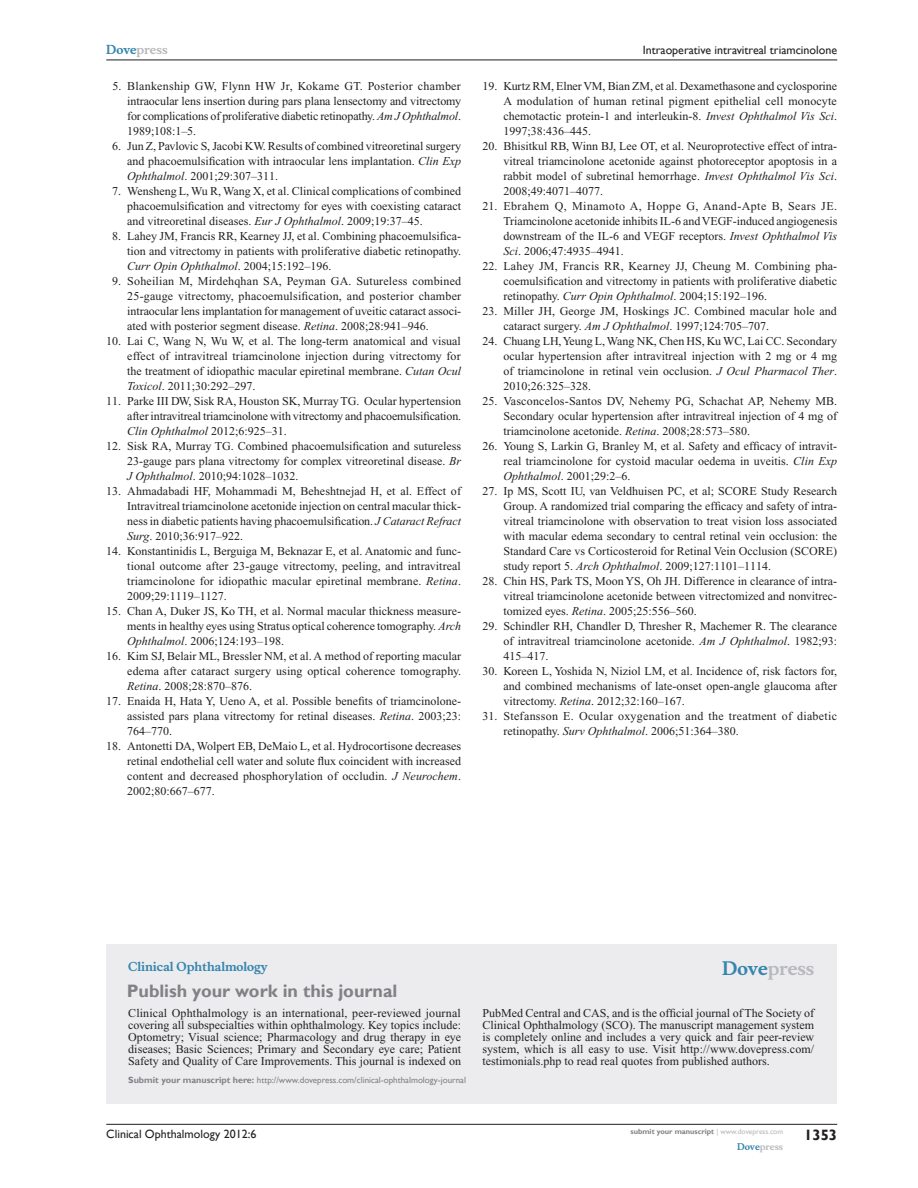
<style>
.page{position:relative;width:918px;height:1188px;background:#fff}
.page>*{position:absolute;margin:0;border:0;box-sizing:border-box;transform-origin:0 0}
.PromBx-H1{font:700 18px "Gill Sans";color:#808285}
.PromBx-Brand{font:700 18px "Musee";color:#b8b9bc}
.t1{font:700 15px "Gill Sans";color:#231f20}
.RefNL2{font:12px/15px "Times New Roman";color:#231f20;text-align:justify}
.PromBx-Tx{font:12px/12px "Times New Roman";color:#231f20;text-align:justify}
.RefNL2-2{font:12px/15px "Times New Roman";letter-spacing:.025em;color:#231f20}
.t2{font:12px "Gill Sans";color:#231f20}
.PromBx-JrnlName{font:700 12px "Musee";color:#3485ae}
.t3{font:700 12px "Musee";color:#b8b9bc}
.PromBx-SubmitMssWebA{font:9px "Gill Sans";color:#808285}
.t4{font:700 9px "Musee";color:#b8b9bc}
.t5{font:700 7.5px "Gill Sans";color:#808285}
.s1{color:#3485ae}
.s2{font-style:italic}
.s3{font-weight:700}
.s4{font-weight:400;color:#b8b9bc}
</style>
<div class="page">
<div style="left:106px;top:944px;width:731px;height:159px;background:#ececee"></div>
<hr style="left:106px;top:1124px;width:731px;height:1px;background:#231f20">
<hr style="left:106px;top:60px;width:731px;height:1px;background:#231f20">
<p class="t3" style="left:106px;top:43px;width:63px"><span class="s1">Dove</span>press</p>
<p class="RefNL2" style="left:127px;top:79px;width:335px;text-indent:-15px">5. Blankenship GW, Flynn HW Jr, Kokame GT. Posterior chamber intraocular lens insertion during pars plana lensectomy and vitrectomy for complications of proliferative diabetic retinopathy. <span class="s2">Am J Ophthalmol</span>.<br>1989;108:1–5.</p>
<p class="RefNL2" style="left:127px;top:139px;width:335px;text-indent:-15px">6. Jun Z, Pavlovic S, Jacobi KW. Results of combined vitreoretinal surgery and phacoemulsification with intraocular lens implantation. <span class="s2">Clin Exp Ophthalmol</span>. 2001;29:307–311.</p>
<p class="RefNL2" style="left:127px;top:184px;width:335px;text-indent:-15px">7. Wensheng L, Wu R, Wang X, et al. Clinical complications of combined phacoemulsification and vitrectomy for eyes with coexisting cataract and vitreoretinal diseases. <span class="s2">Eur J Ophthalmol</span>. 2009;19:37–45.</p>
<p class="RefNL2" style="left:127px;top:229px;width:335px;text-indent:-15px">8. Lahey JM, Francis RR, Kearney JJ, et al. Combining phacoemulsifica&shy;tion and vitrectomy in patients with proliferative diabetic retinopathy.<br><span class="s2">Curr Opin Ophthalmol</span>. 2004;15:192–196.</p>
<p class="RefNL2" style="left:127px;top:274px;width:335px;text-indent:-15px">9. Soheilian M, Mirdehqhan SA, Peyman GA. Sutureless combined 25-gauge vitrectomy, phacoemulsification, and posterior chamber intraocular lens implantation for management of uveitic cataract associ&shy;ated with posterior segment disease. <span class="s2">Retina</span>. 2008;28:941–946.</p>
<p class="RefNL2" style="left:127px;top:334px;width:335px;text-indent:-21px">10. Lai C, Wang N, Wu W, et al. The long-term anatomical and visual effect of intravitreal triamcinolone injection during vitrectomy for the treatment of idiopathic macular epiretinal membrane. <span class="s2">Cutan Ocul Toxicol</span>. 2011;30:292–297.</p>
<p class="RefNL2" style="left:127px;top:394px;width:335px;text-indent:-21px">11. Parke III DW, Sisk RA, Houston SK, Murray TG. Ocular hypertension after intravitreal triamcinolone with vitrectomy and phacoemulsification.<br><span class="s2">Clin Ophthalmol</span> 2012;6:925–31.</p>
<p class="RefNL2" style="left:127px;top:439px;width:335px;text-indent:-21px">12. Sisk RA, Murray TG. Combined phacoemulsification and sutureless 23-gauge pars plana vitrectomy for complex vitreoretinal disease. <span class="s2">Br J Ophthalmol</span>. 2010;94:1028–1032.</p>
<p class="RefNL2" style="left:127px;top:484px;width:335px;text-indent:-21px">13. Ahmadabadi HF, Mohammadi M, Beheshtnejad H, et al. Effect of Intravitreal triamcinolone acetonide injection on central macular thick&shy;ness in diabetic patients having phacoemulsification. <span class="s2">J Cataract Refract Surg</span>. 2010;36:917–922.</p>
<p class="RefNL2" style="left:127px;top:544px;width:335px;text-indent:-21px">14. Konstantinidis L, Berguiga M, Beknazar E, et al. Anatomic and func&shy;tional outcome after 23-gauge vitrectomy, peeling, and intravitreal triamcinolone for idiopathic macular epiretinal membrane. <span class="s2">Retina</span>.<br>2009;29:1119–1127.</p>
<p class="RefNL2" style="left:127px;top:604px;width:335px;text-indent:-21px">15. Chan A, Duker JS, Ko TH, et al. Normal macular thickness measure&shy;ments in healthy eyes using Stratus optical coherence tomography. <span class="s2">Arch Ophthalmol</span>. 2006;124:193–198.</p>
<p class="RefNL2" style="left:127px;top:649px;width:336px;text-indent:-21px">16. Kim SJ, Belair ML, Bressler NM, et al. A method of reporting macular edema after cataract surgery using optical coherence tomography.<br><span class="s2">Retina</span>. 2008;28:870–876.</p>
<p class="RefNL2" style="left:127px;top:694px;width:335px;text-indent:-21px">17. Enaida H, Hata Y, Ueno A, et al. Possible benefits of triamcinolone&shy;assisted pars plana vitrectomy for retinal diseases. <span class="s2">Retina</span>. 2003;23:<br>764–770.</p>
<p class="RefNL2" style="left:127px;top:739px;width:335px;text-indent:-21px">18. Antonetti DA, Wolpert EB, DeMaio L, et al. Hydrocortisone decreases retinal endothelial cell water and solute flux coincident with increased content and decreased phosphorylation of occludin. <span class="s2">J Neurochem</span>.<br>2002;80:667–677.</p>
<p class="t2" style="left:643px;top:43px;width:196px">Intraoperative intravitreal triamcinolone</p>
<p class="RefNL2" style="left:503px;top:79px;width:335px;text-indent:-21px">19. Kurtz RM, Elner VM, Bian ZM, et al. Dexamethasone and cyclosporine A modulation of human retinal pigment epithelial cell monocyte chemotactic protein-1 and interleukin-8. <span class="s2">Invest Ophthalmol Vis Sci</span>.<br>1997;38:436–445.</p>
<p class="RefNL2" style="left:503px;top:139px;width:335px;text-indent:-21px">20. Bhisitkul RB, Winn BJ, Lee OT, et al. Neuroprotective effect of intra&shy;vitreal triamcinolone acetonide against photoreceptor apoptosis in a rabbit model of subretinal hemorrhage. <span class="s2">Invest Ophthalmol Vis Sci</span>.<br>2008;49:4071–4077.</p>
<p class="RefNL2" style="left:503px;top:199px;width:336px;text-indent:-21px">21. Ebrahem Q, Minamoto A, Hoppe G, Anand-Apte B, Sears JE.<br>Triamcinolone acetonide inhibits IL-6 and VEGF-induced angiogenesis downstream of the IL-6 and VEGF receptors. <span class="s2">Invest Ophthalmol Vis Sci</span>. 2006;47:4935–4941.</p>
<p class="RefNL2" style="left:503px;top:259px;width:335px;text-indent:-21px">22. Lahey JM, Francis RR, Kearney JJ, Cheung M. Combining pha&shy;coemulsification and vitrectomy in patients with proliferative diabetic retinopathy. <span class="s2">Curr Opin Ophthalmol</span>. 2004;15:192–196.</p>
<p class="RefNL2" style="left:503px;top:304px;width:335px;text-indent:-21px">23. Miller JH, George JM, Hoskings JC. Combined macular hole and cataract surgery. <span class="s2">Am J Ophthalmol</span>. 1997;124:705–707.</p>
<p class="RefNL2" style="left:503px;top:334px;width:335px;text-indent:-21px">24. Chuang LH, Yeung L, Wang NK, Chen HS, Ku WC, Lai CC. Secondary ocular hypertension after intravitreal injection with 2 mg or 4 mg of triamcinolone in retinal vein occlusion. <span class="s2">J Ocul Pharmacol Ther</span>.<br>2010;26:325–328.</p>
<p class="RefNL2" style="left:503px;top:394px;width:335px;text-indent:-21px">25. Vasconcelos-Santos DV, Nehemy PG, Schachat AP, Nehemy MB.<br>Secondary ocular hypertension after intravitreal injection of 4 mg of triamcinolone acetonide. <span class="s2">Retina</span>. 2008;28:573–580.</p>
<p class="RefNL2" style="left:503px;top:439px;width:335px;text-indent:-21px">26. Young S, Larkin G, Branley M, et al. Safety and efficacy of intravit&shy;real triamcinolone for cystoid macular oedema in uveitis. <span class="s2">Clin Exp Ophthalmol</span>. 2001;29:2–6.</p>
<p class="RefNL2" style="left:503px;top:484px;width:335px;text-indent:-21px">27. Ip MS, Scott IU, van Veldhuisen PC, et al; SCORE Study Research Group. A randomized trial comparing the efficacy and safety of intra&shy;vitreal triamcinolone with observation to treat vision loss associated with macular edema secondary to central retinal vein occlusion: the Standard Care vs Corticosteroid for Retinal Vein Occlusion (SCORE) study report 5. <span class="s2">Arch Ophthalmol</span>. 2009;127:1101–1114.</p>
<p class="RefNL2" style="left:503px;top:574px;width:335px;text-indent:-21px">28. Chin HS, Park TS, Moon YS, Oh JH. Difference in clearance of intra&shy;vitreal triamcinolone acetonide between vitrectomized and nonvitrec&shy;tomized eyes. <span class="s2">Retina</span>. 2005;25:556–560.</p>
<p class="RefNL2" style="left:503px;top:619px;width:335px;text-indent:-21px">29. Schindler RH, Chandler D, Thresher R, Machemer R. The clearance of intravitreal triamcinolone acetonide. <span class="s2">Am J Ophthalmol</span>. 1982;93:<br>415–417.</p>
<p class="RefNL2" style="left:503px;top:664px;width:335px;text-indent:-21px">30. Koreen L, Yoshida N, Niziol LM, et al. Incidence of, risk factors for, and combined mechanisms of late-onset open-angle glaucoma after vitrectomy. <span class="s2">Retina</span>. 2012;32:160–167.</p>
<p class="RefNL2-2" style="left:503px;top:709px;width:335px;text-indent:-21px">31. Stefansson E. Ocular oxygenation and the treatment of diabetic retinopathy. <span class="s2">Surv Ophthalmol</span>. 2006;51:364–380.</p>
<p class="PromBx-JrnlName" style="left:128px;top:959px;width:141px">Clinical Ophthalmology</p>
<p class="PromBx-H1" style="left:127px;top:980px;width:272px">Publish your work in this journal</p>
<p class="PromBx-Brand" style="left:722px;top:958px;width:94px"><span class="s1">Dove</span>press</p>
<p class="PromBx-Tx" style="left:128px;top:1007px;width:334px">Clinical Ophthalmology is an international, peer-reviewed journal covering all subspecialties within ophthalmology. Key topics include:<br>Optometry; Visual science; Pharmacology and drug therapy in eye diseases; Basic Sciences; Primary and Secondary eye care; Patient Safety and Quality of Care Improvements. This journal is indexed on</p>
<p class="PromBx-Tx" style="left:482px;top:1007px;width:333px">PubMed Central and CAS, and is the official journal of The Society of Clinical Ophthalmology (SCO). The manuscript management system is completely online and includes a very quick and fair peer-review system, which is all easy to use. Visit http://www.dovepress.com/ testimonials.php to read real quotes from published authors.</p>
<p class="PromBx-SubmitMssWebA" style="left:128px;top:1075px;width:339px"><span class="s3">Submit your manuscript here:</span> http://www.dovepress.com/clinical-ophthalmology-journal</p>
<p class="t2" style="left:106px;top:1127px;width:152px">Clinical Ophthalmology 2012:6</p>
<p class="t5" style="left:631px;top:1127px;width:154px">submit your manuscript <span class="s4">| www.dovepress.com</span></p>
<p class="t4" style="left:737px;top:1141px;width:48px"><span class="s1">Dove</span>press</p>
<p class="t1" style="left:804px;top:1126px;width:35px">1353</p>
</div>
